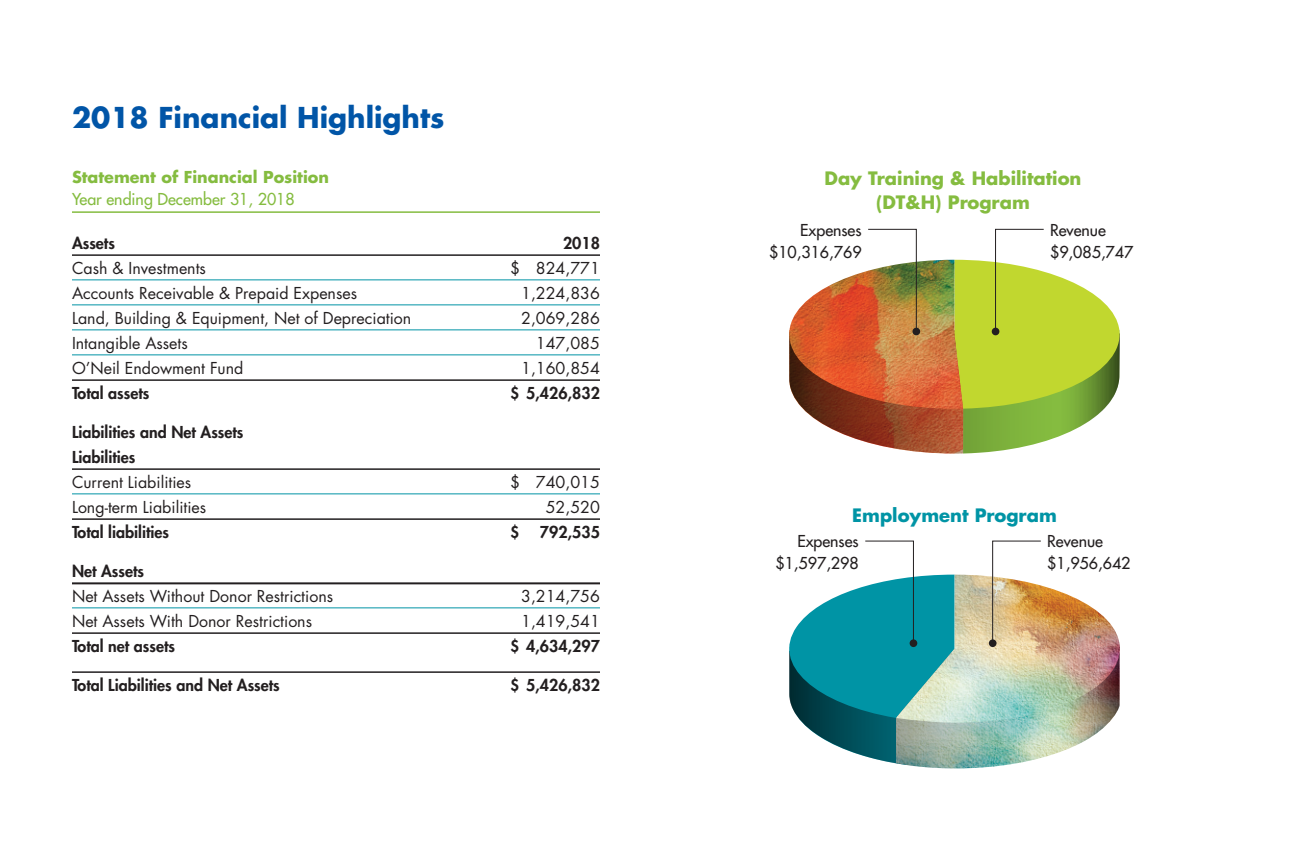
<style>
.page{position:relative;width:1296px;height:864px;background:#fff}
.page>*{position:absolute;margin:0;border:0;box-sizing:border-box;transform-origin:0 0}
.t1{font:700 28px "Futura";color:#0155a7}
.t2{font:700 18px "Futura";color:#85bc40}
.t3{font:700 18px "Futura";color:#0094a5}
.t4{font:16px "Futura";color:#231f20}
.t5{font:800 16px "Futura";color:#231f20}
.t6{font:16px "Futura";color:#231f20}
.t7{font:700 16px "Futura";color:#85bc40}
.t8{font:16px "Futura";color:#85bc40}
</style>
<div class="page">
<hr style="left:72px;top:211px;width:528px;height:2px;background:#85bc40">
<hr style="left:72px;top:254px;width:528px;height:2px;background:#231f20">
<hr style="left:72px;top:279px;width:528px;height:1px;background:#0094a5">
<hr style="left:72px;top:304px;width:528px;height:1px;background:#0094a5">
<hr style="left:72px;top:329px;width:528px;height:1px;background:#0094a5">
<hr style="left:72px;top:354px;width:528px;height:1px;background:#0094a5">
<hr style="left:72px;top:379px;width:528px;height:2px;background:#231f20">
<hr style="left:72px;top:468px;width:528px;height:2px;background:#231f20">
<hr style="left:72px;top:493px;width:528px;height:1px;background:#0094a5">
<hr style="left:72px;top:518px;width:528px;height:2px;background:#231f20">
<hr style="left:72px;top:582px;width:528px;height:2px;background:#231f20">
<hr style="left:72px;top:607px;width:528px;height:1px;background:#0094a5">
<hr style="left:72px;top:632px;width:528px;height:2px;background:#231f20">
<hr style="left:72px;top:671px;width:528px;height:2px;background:#231f20">
<img style="left:789px;top:228px;width:331px;height:225px">
<div style="left:992px;top:328px;width:7px;height:7px;background:#231f20;border-radius:50%"></div>
<img style="left:789px;top:540px;width:331px;height:228px">
<div style="left:989px;top:639px;width:8px;height:8px;background:#231f20;border-radius:50%"></div>
<p class="t1" style="left:72px;top:99px;width:374px">2018 Financial Highlights</p>
<p class="t7" style="left:72px;top:167px;width:259px">Statement of Financial Position</p>
<p class="t8" style="left:72px;top:189px;width:224px">Year ending December 31, 2018</p>
<p class="t5" style="left:72px;top:233px;width:44px">Assets</p>
<p class="t5" style="left:563px;top:233px;width:38px">2018</p>
<p class="t4" style="left:72px;top:258px;width:135px">Cash &amp; Investments</p>
<p class="t4" style="left:510px;top:258px;width:91px">$ 824,771</p>
<p class="t4" style="left:72px;top:283px;width:287px">Accounts Receivable &amp; Prepaid Expenses</p>
<p class="t4" style="left:521px;top:283px;width:80px">1,224,836</p>
<p class="t4" style="left:72px;top:308px;width:341px">Land, Building &amp; Equipment, Net of Depreciation</p>
<p class="t4" style="left:521px;top:308px;width:80px">2,069,286</p>
<p class="t4" style="left:72px;top:333px;width:117px">Intangible Assets</p>
<p class="t4" style="left:536px;top:333px;width:66px">147,085</p>
<p class="t4" style="left:72px;top:358px;width:173px">O’Neil Endowment Fund</p>
<p class="t4" style="left:521px;top:358px;width:80px">1,160,854</p>
<p class="t5" style="left:72px;top:383px;width:79px">Total assets</p>
<p class="t5" style="left:510px;top:383px;width:91px">$ 5,426,832</p>
<p class="t5" style="left:72px;top:422px;width:173px">Liabilities and Net Assets</p>
<p class="t5" style="left:72px;top:447px;width:65px">Liabilities</p>
<p class="t4" style="left:72px;top:472px;width:121px">Current Liabilities</p>
<p class="t4" style="left:510px;top:472px;width:92px">$ 740,015</p>
<p class="t4" style="left:72px;top:497px;width:136px">Long-term Liabilities</p>
<p class="t4" style="left:546px;top:497px;width:56px">52,520</p>
<p class="t5" style="left:72px;top:522px;width:99px">Total liabilities</p>
<p class="t5" style="left:510px;top:522px;width:11px">$</p>
<p class="t5" style="left:540px;top:522px;width:62px">792,535</p>
<p class="t5" style="left:72px;top:561px;width:74px">Net Assets</p>
<p class="t4" style="left:72px;top:586px;width:263px">Net Assets Without Donor Restrictions</p>
<p class="t4" style="left:521px;top:586px;width:80px">3,214,756</p>
<p class="t4" style="left:72px;top:611px;width:242px">Net Assets With Donor Restrictions</p>
<p class="t4" style="left:521px;top:611px;width:80px">1,419,541</p>
<p class="t5" style="left:72px;top:636px;width:105px">Total net assets</p>
<p class="t5" style="left:510px;top:636px;width:92px">$ 4,634,297</p>
<p class="t5" style="left:72px;top:675px;width:209px">Total Liabilities and Net Assets</p>
<p class="t5" style="left:510px;top:675px;width:91px">$ 5,426,832</p>
<p class="t2" style="left:824px;top:166px;width:259px">Day Training &amp; Habilitation</p>
<p class="t2" style="left:876px;top:190px;width:155px">(DT&amp;H) Program</p>
<p class="t6" style="left:800px;top:220px;width:63px">Expenses</p>
<p class="t6" style="left:769px;top:242px;width:94px">$10,316,769</p>
<p class="t6" style="left:1050px;top:220px;width:57px">Revenue</p>
<p class="t6" style="left:1050px;top:242px;width:85px">$9,085,747</p>
<p class="t3" style="left:852px;top:503px;width:206px">Employment Program</p>
<p class="t6" style="left:797px;top:531px;width:63px">Expenses</p>
<p class="t6" style="left:775px;top:553px;width:85px">$1,597,298</p>
<p class="t6" style="left:1047px;top:531px;width:57px">Revenue</p>
<p class="t6" style="left:1047px;top:553px;width:85px">$1,956,642</p>
</div>
